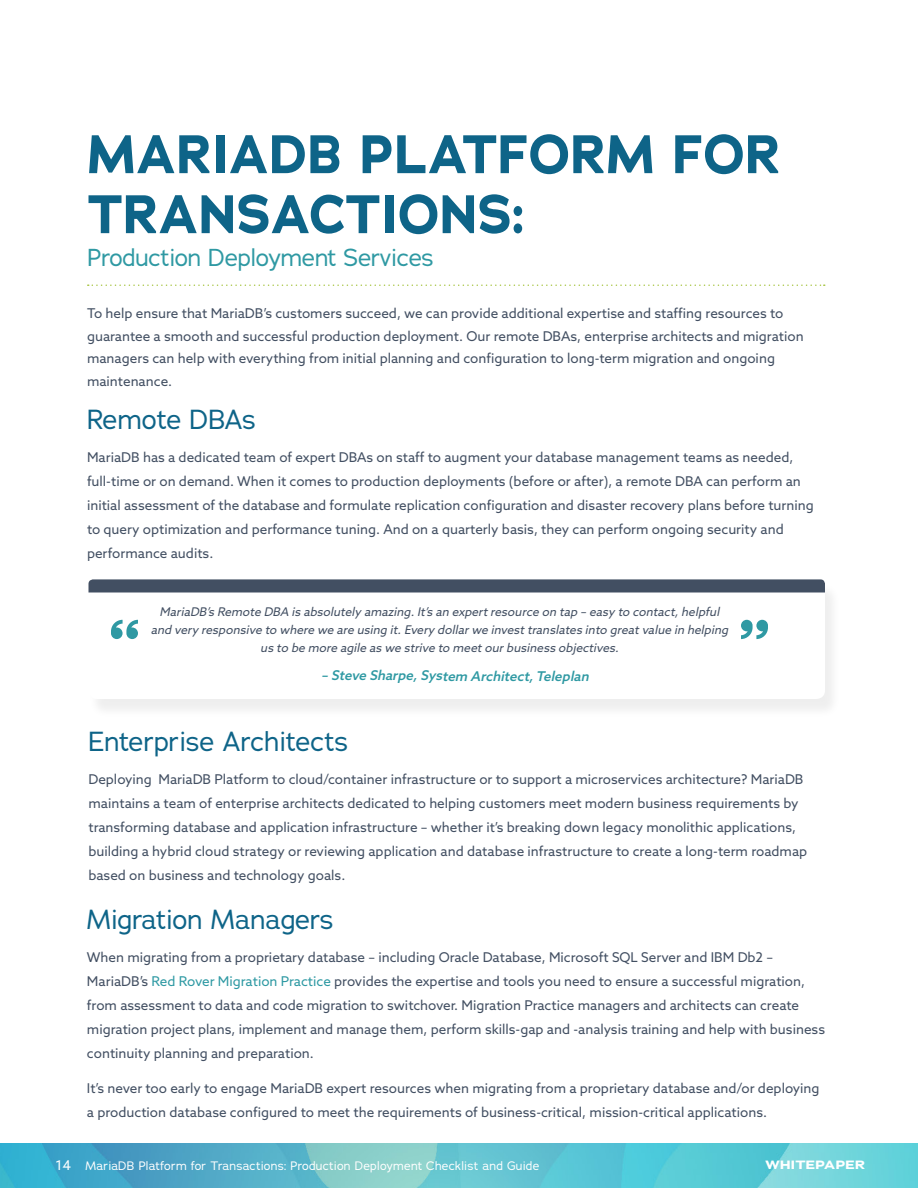
<style>
.page{position:relative;width:918px;height:1188px;background:#fff}
.page>*{position:absolute;margin:0;border:0;box-sizing:border-box;transform-origin:0 0}
.t1{font:700 54px/60px "Adrianna";letter-spacing:.005em;color:#0e6488}
.Inline_Title{font:27px "Adrianna";color:#0e6488}
.t2{font:24px "Adrianna";letter-spacing:-.01em;color:#2f99a3}
.body{font:13.5px/24px "Azo Sans";color:#424f62}
.Heading_-_H4{font:italic 500 13.5px "Azo Sans";color:#2f99a3}
.Heading_-_H4-2{font:italic 12px/18px "Azo Sans";color:#424f62;text-align:center}
.t3{font:12px "Adrianna";letter-spacing:.02em;color:#fff}
.t4{font:700 12px "Adrianna Extended";letter-spacing:.015em;color:#fff}
.s1{color:#2e99a3}
.s2{font-family:"Azo Sans";font-size:13.5px}
</style>
<div class="page">
<img style="left:0;top:1143px;width:918px;height:45px">
<svg style="left:88px;top:284px;width:737px;height:2px"></svg>
<div style="left:88px;top:582px;width:753px;height:136px;background:#f3f3f3"></div>
<div style="left:89px;top:579px;width:736px;height:120px;background:#fff;border-radius:9px"></div>
<svg style="left:88px;top:579px;width:737px;height:13px;background:#485467"></svg>
<svg style="left:111px;top:620px;width:27px;height:19px"></svg>
<svg style="left:741px;top:620px;width:27px;height:19px"></svg>
<p class="t1" style="left:87px;top:124px;width:695px">MARIADB PLATFORM FOR<br>TRANSACTIONS:</p>
<p class="t2" style="left:88px;top:242px;width:348px">Production Deployment Services</p>
<p class="body" style="left:87px;top:302px;width:718px;line-height:22.5px">To help ensure that MariaDB’s customers succeed, we can provide additional expertise and staffing resources to guarantee a smooth and successful production deployment. Our remote DBAs, enterprise architects and migration managers can help with everything from initial planning and configuration to long-term migration and ongoing maintenance.</p>
<p class="Inline_Title" style="left:87px;top:402px;width:171px">Remote DBAs</p>
<p class="body" style="left:87px;top:445px;width:728px">MariaDB has a dedicated team of expert DBAs on staff to augment your database management teams as needed, full-time or on demand. When it comes to production deployments (before or after), a remote DBA can perform an initial assessment of the database and formulate replication configuration and disaster recovery plans before turning to query optimization and performance tuning. And on a quarterly basis, they can perform ongoing security and performance audits.</p>
<p class="Heading_-_H4-2" style="left:151px;top:603px;width:582px">MariaDB’s Remote DBA is absolutely amazing.It’s an expertresource on tap – easy to contact,helpful and very responsive to where we are using it.Every dollarwe investtranslates into greatvalue in helping us to be more agile as we strive to meetourbusiness objectives.</p>
<p class="Heading_-_H4" style="left:321px;top:667px;width:273px">– Steve Sharpe,System Architect,Teleplan</p>
<p class="Inline_Title" style="left:88px;top:724px;width:261px">Enterprise Architects</p>
<p class="body" style="left:88px;top:767px;width:720px">Deploying MariaDB Platform to cloud/container infrastructure or to support a microservices architecture? MariaDB maintains a team of enterprise architects dedicated to helping customers meet modern business requirements by transforming database and application infrastructure – whether it’s breaking down legacy monolithic applications, building a hybrid cloud strategy or reviewing application and database infrastructure to create a long-term roadmap based on business and technology goals.</p>
<p class="Inline_Title" style="left:87px;top:902px;width:248px">Migration Managers</p>
<p class="body" style="left:87px;top:945px;width:740px">When migrating from a proprietary database – including Oracle Database, Microsoft SQL Server and IBM Db2 – MariaDB’s <span class="s1">Red Rover Migration Practice</span> provides the expertise and tools you need to ensure a successful migration, from assessment to data and code migration to switchover. Migration Practice managers and architects can create migration project plans, implement and manage them, perform skills-gap and -analysis training and help with business continuity planning and preparation.</p>
<p class="body" style="left:87px;top:1076px;width:734px">It’s never too early to engage MariaDB expert resources when migrating from a proprietary database and/or deploying a production database configured to meet the requirements of business-critical, mission-critical applications.</p>
<p class="t3" style="left:56px;top:1158px;width:485px"><span class="s2">14</span> MariaDB Platform for Transactions: Production Deployment Checklist and Guide</p>
<p class="t4" style="left:765px;top:1157px;width:102px">WHITEPAPER</p>
</div>
